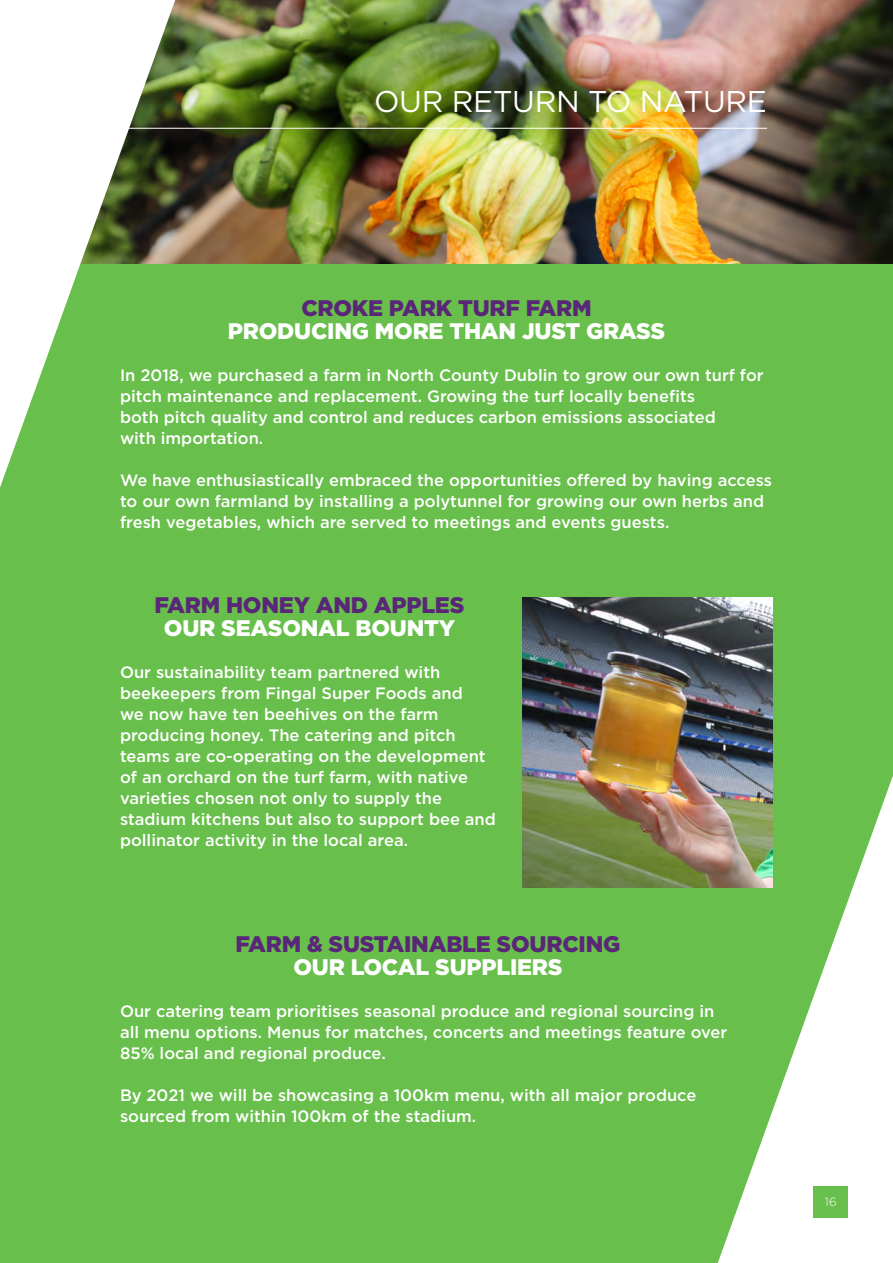
<style>
.page{position:relative;width:893px;height:1263px;background:#68bf4b}
.page>*{position:absolute;margin:0;border:0;box-sizing:border-box;transform-origin:0 0}
.t1{font:30px "Gotham";letter-spacing:-.01em;color:#fff}
.t2{font:900 22.5px "Gotham";letter-spacing:-.01em;color:#fff}
.t3{font:900 22.5px "Gotham";letter-spacing:-.01em;color:#592678}
.t4{font:500 16.5px/21px "Gotham";color:#fff}
.t5{font:300 12px "Gotham";color:#fff}
</style>
<div class="page">
<svg style="left:718px;top:776px;width:175px;height:487px;fill:#fff"></svg>
<img style="left:175px;top:0;width:718px;height:263px">
<svg style="left:0;top:0;width:175px;height:487px;fill:#fff"></svg>
<img style="left:523px;top:597px;width:250px;height:291px">
<hr style="left:26px;top:128px;width:741px;height:1px;background:#fff">
<div style="left:814px;top:1186px;width:34px;height:32px;background:#68bf4b"></div>
<h1 class="t1" style="left:374px;top:85px;width:394px">OUR RETURN TO NATURE</h1>
<h2 class="t3" style="left:301px;top:295px;width:292px">CROKE PARK TURF FARM</h2>
<h2 class="t2" style="left:228px;top:318px;width:439px">PRODUCING MORE THAN JUST GRASS</h2>
<p class="t4" style="left:120px;top:364px;width:645px">In 2018, we purchased a farm in North County Dublin to grow our own turf for pitch maintenance and replacement. Growing the turf locally benefits<br>both pitch quality and control and reduces carbon emissions associated<br>with importation.</p>
<p class="t4" style="left:120px;top:469px;width:654px">We have enthusiastically embraced the opportunities offered by having access to our own farmland by installing a polytunnel for growing our own herbs and fresh vegetables, which are served to meetings and events guests.</p>
<h2 class="t3" style="left:155px;top:592px;width:311px">FARM HONEY AND APPLES</h2>
<h2 class="t2" style="left:164px;top:615px;width:293px">OUR SEASONAL BOUNTY</h2>
<p class="t4" style="left:120px;top:661px;width:377px">Our sustainability team partnered with beekeepers from Fingal Super Foods and<br>we now have ten beehives on the farm producing honey. The catering and pitch teams are co-operating on the development of an orchard on the turf farm, with native varieties chosen not only to supply the stadium kitchens but also to support bee and pollinator activity in the local area.</p>
<h2 class="t3" style="left:236px;top:931px;width:386px">FARM &amp; SUSTAINABLE SOURCING</h2>
<h2 class="t2" style="left:293px;top:954px;width:271px">OUR LOCAL SUPPLIERS</h2>
<p class="t4" style="left:120px;top:1000px;width:609px">Our catering team prioritises seasonal produce and regional sourcing in all menu options. Menus for matches, concerts and meetings feature over<br>85% local and regional produce.</p>
<p class="t4" style="left:120px;top:1084px;width:578px">By 2021 we will be showcasing a 100km menu, with all major produce sourced from within 100km of the stadium.</p>
<p class="t5" style="left:825px;top:1194px;width:13px">16</p>
</div>
